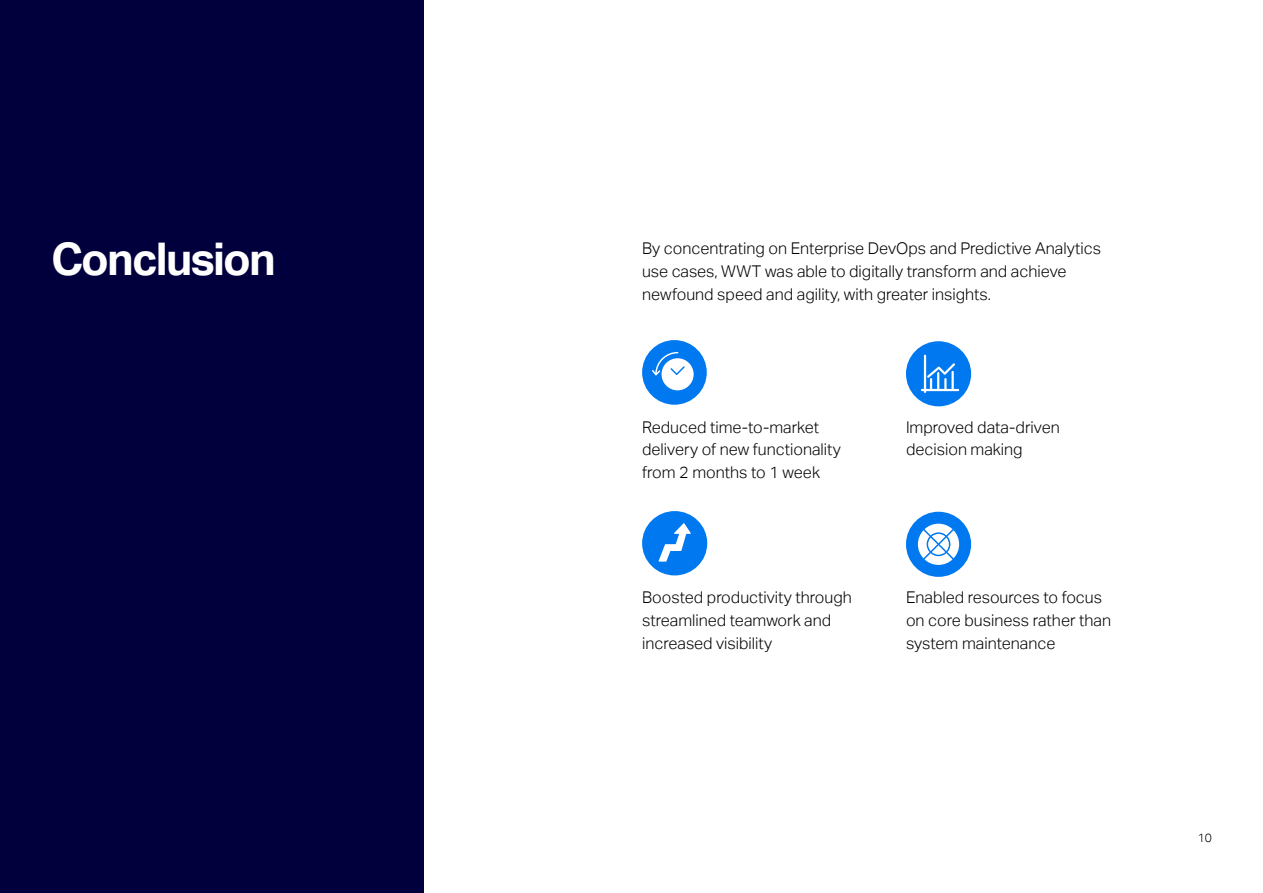
<style>
.page{position:relative;width:1263px;height:893px;background:#fff}
.page>*{position:absolute;margin:0;border:0;box-sizing:border-box;transform-origin:0 0}
.t1{font:700 45px "Aktiv Grotesk";letter-spacing:-.04em;color:#fff}
.t2{font:300 16.2px/23px "Aktiv Grotesk";color:#000}
.t3{font:300 12px "Aktiv Grotesk";color:#000}
</style>
<div class="page">
<div style="left:0;top:0;width:424px;height:893px;background:#02003c"></div>
<div style="left:642px;top:340px;width:65px;height:65px;background:#0078f0;border-radius:50%"></div>
<svg style="left:652px;top:352px;width:42px;height:38px"></svg>
<div style="left:906px;top:341px;width:65px;height:65px;background:#0078f0;border-radius:50%"></div>
<svg style="left:921px;top:355px;width:38px;height:38px"></svg>
<div style="left:906px;top:512px;width:65px;height:65px;background:#0078f0;border-radius:50%"></div>
<svg style="left:918px;top:524px;width:41px;height:41px"></svg>
<div style="left:642px;top:511px;width:65px;height:64px;background:#0078f0;border-radius:50%"></div>
<svg style="left:659px;top:523px;width:32px;height:39px"></svg>
<h1 class="t1" style="left:51px;top:233px;width:226px">Conclusion</h1>
<p class="t2" style="left:642px;top:237px;width:460px">By concentrating on Enterprise DevOps and Predictive Analytics use cases, WWT was able to digitally transform and achieve newfound speed and agility, with greater insights.</p>
<p class="t2" style="left:642px;top:415px;width:200px">Reduced time-to-market delivery of new functionality from 2 months to 1 week</p>
<p class="t2" style="left:642px;top:586px;width:211px">Boosted productivity through streamlined teamwork and increased visibility</p>
<p class="t2" style="left:906px;top:415px;width:155px">Improved data-driven decision making</p>
<p class="t2" style="left:906px;top:586px;width:207px">Enabled resources to focus on core business rather than system maintenance</p>
<p class="t3" style="left:1198px;top:831px;width:16px">10</p>
</div>
